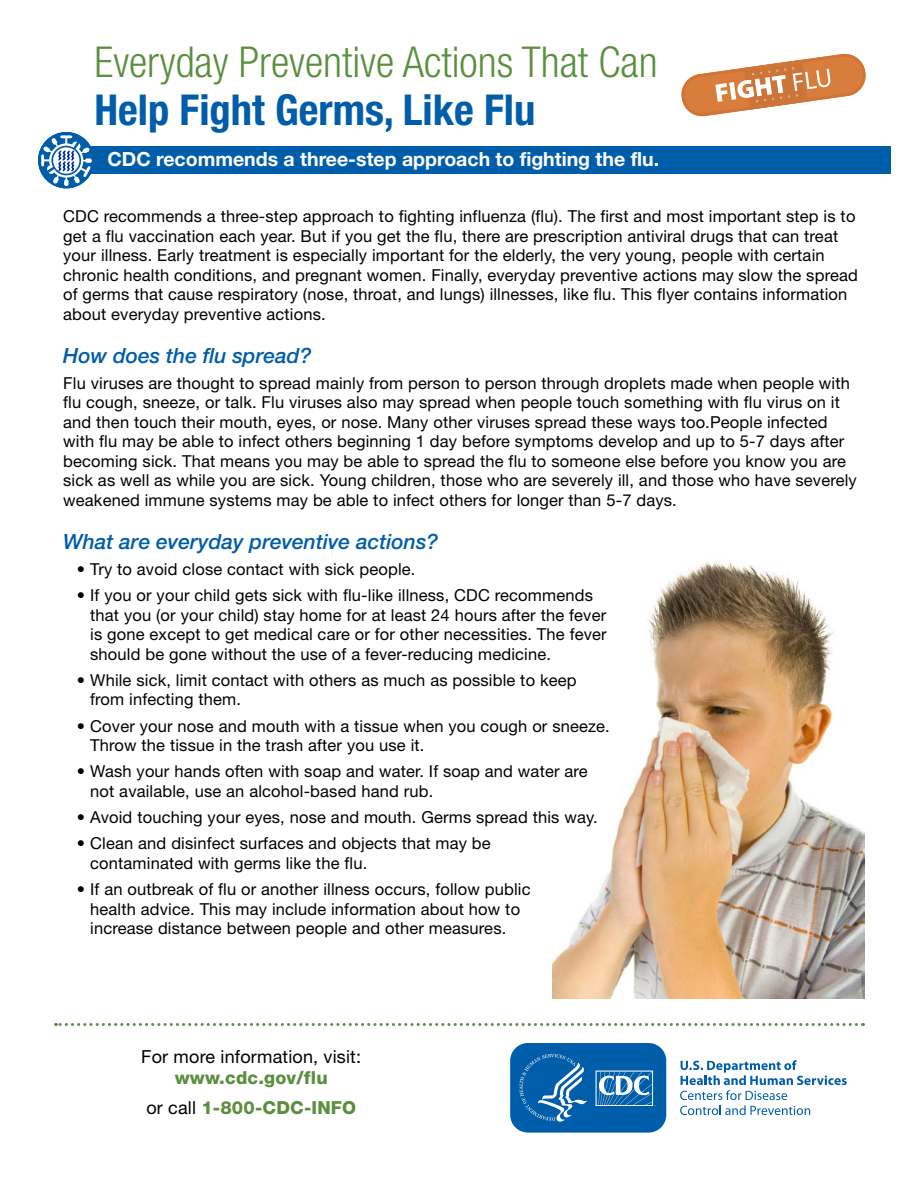
<style>
.page{position:relative;width:918px;height:1188px;background:#fff}
.page>*{position:absolute;margin:0;border:0;box-sizing:border-box;transform-origin:0 0}
.t1{font:300 condensed 42.6px/48.4px "Helvetica Neue LT Std";color:#5b8f3f}
.t2{font:italic 500 21px "Helvetica Neue LT Std";color:#005daa}
.t3{font:700 19.5px "Helvetica Neue LT Std";color:#fff}
.Information{font:18px/21px "Helvetica Neue LT Std";letter-spacing:.01em;color:#000;text-align:center}
.Information-2{font:800 18px "Helvetica Neue LT Std";letter-spacing:.01em;color:#5b8f3f}
.B1__Body{font:16.5px/19.5px "Helvetica Neue LT Std";letter-spacing:.01em;color:#000}
.s1{font-weight:700;color:#005daa}
.s2{font-weight:800;color:#5b8f3f}
.s3{font-weight:400;color:#000}
</style>
<div class="page">
<img style="left:553px;top:560px;width:311px;height:438px">
<div style="left:86px;top:146px;width:805px;height:28px;background:#005daa"></div>
<svg style="left:38px;top:132px;width:54px;height:56px"></svg>
<svg style="left:680px;top:1060px;width:167px;height:55px"></svg>
<svg style="left:510px;top:1043px;width:157px;height:90px;background:#2172b5"></svg>
<svg style="left:681px;top:53px;width:185px;height:64px"></svg>
<svg style="left:56px;top:1023px;width:800px;height:3px"></svg>
<h1 class="t1" style="left:94px;top:37px;width:565px">Everyday Preventive Actions That Can<br><span class="s1">Help Fight Germs, Like Flu</span></h1>
<h2 class="t3" style="left:107px;top:147px;width:553px">CDC recommends a three-step approach to fighting the flu.</h2>
<p class="B1__Body" style="left:63px;top:206px;width:796px">CDC recommends a three-step approach to fighting influenza (flu). The first and most important step is to get a flu vaccination each year. But if you get the flu, there are prescription antiviral drugs that can treat your illness. Early treatment is especially important for the elderly, the very young, people with certain chronic health conditions, and pregnant women. Finally, everyday preventive actions may slow the spread of germs that cause respiratory (nose, throat, and lungs) illnesses, like flu. This flyer contains information about everyday preventive actions.</p>
<h3 class="t2" style="left:63px;top:343px;width:250px">How does the flu spread?</h3>
<p class="B1__Body" style="left:63px;top:373px;width:795px">Flu viruses are thought to spread mainly from person to person through droplets made when people with flu cough, sneeze, or talk. Flu viruses also may spread when people touch something with flu virus on it and then touch their mouth, eyes, or nose. Many other viruses spread these ways too.People infected with flu may be able to infect others beginning 1 day before symptoms develop and up to 5-7 days after becoming sick. That means you may be able to spread the flu to someone else before you know you are sick as well as while you are sick. Young children, those who are severely ill, and those who have severely weakened immune systems may be able to infect others for longer than 5-7 days.</p>
<h3 class="t2" style="left:63px;top:529px;width:376px">What are everyday preventive actions?</h3>
<p class="B1__Body" style="left:77px;top:559px;width:340px">• Try to avoid close contact with sick people.</p>
<p class="B1__Body" style="left:90px;top:585px;width:518px;text-indent:-14px">• If you or your child gets sick with flu-like illness, CDC recommends that you (or your child) stay home for at least 24 hours after the fever is gone except to get medical care or for other necessities. The fever should be gone without the use of a fever-reducing medicine.</p>
<p class="B1__Body" style="left:90px;top:670px;width:488px;text-indent:-14px">• While sick, limit contact with others as much as possible to keep from infecting them.</p>
<p class="B1__Body" style="left:90px;top:716px;width:521px;text-indent:-14px">• Cover your nose and mouth with a tissue when you cough or sneeze.<br>Throw the tissue in the trash after you use it.</p>
<p class="B1__Body" style="left:90px;top:761px;width:499px;text-indent:-14px">• Wash your hands often with soap and water. If soap and water are not available, use an alcohol-based hand rub.</p>
<p class="B1__Body" style="left:77px;top:807px;width:523px">• Avoid touching your eyes, nose and mouth. Germs spread this way.</p>
<p class="B1__Body" style="left:90px;top:833px;width:402px;text-indent:-14px">• Clean and disinfect surfaces and objects that may be contaminated with germs like the flu.</p>
<p class="B1__Body" style="left:90px;top:879px;width:442px;text-indent:-14px">• If an outbreak of flu or another illness occurs, follow public health advice. This may include information about how to increase distance between people and other measures.</p>
<p class="Information" style="left:141px;top:1046px;width:221px">For more information, visit: <span class="s2">www.cdc.gov/flu</span></p>
<p class="Information-2" style="left:146px;top:1097px;width:211px"><span class="s3">or call</span> 1-800-CDC-INFO</p>
</div>
